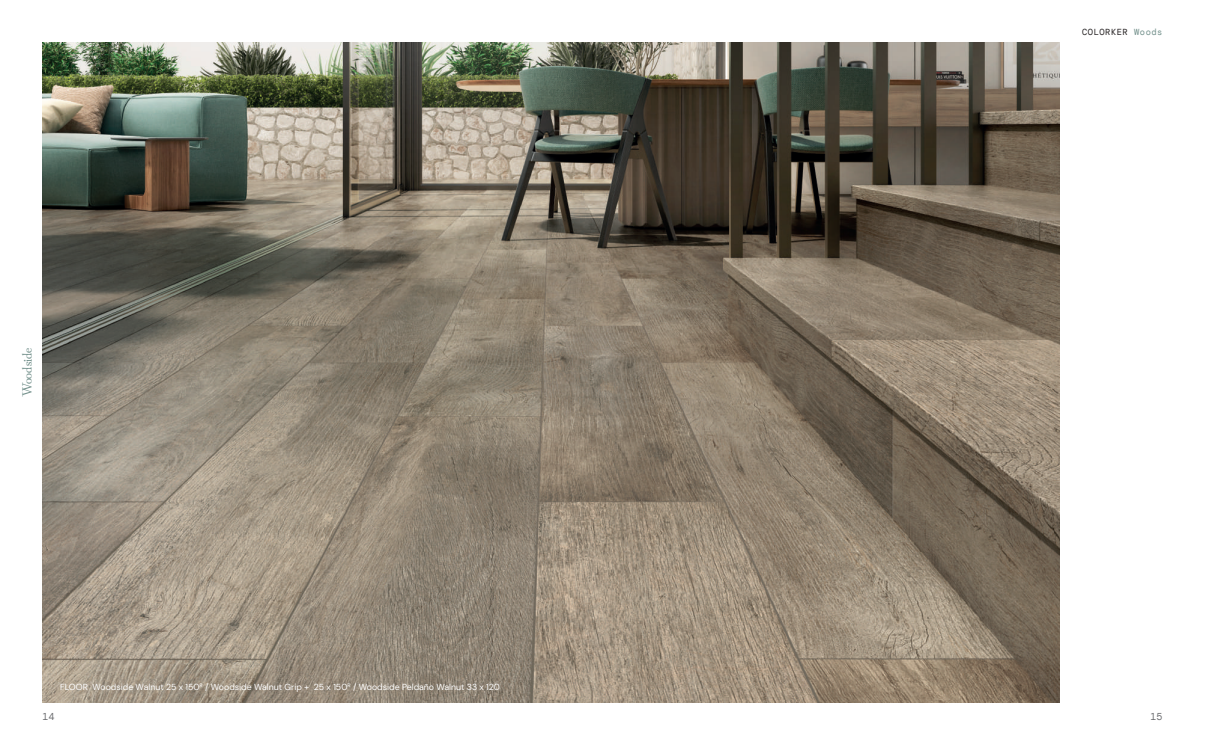
<style>
.page{position:relative;width:1205px;height:745px;background:#fff}
.page>*{position:absolute;margin:0;border:0;box-sizing:border-box;transform-origin:0 0}
.t1{font:13.75px "Hina Mincho";letter-spacing:.005em;color:#72908b}
.t2{font:10px "DM Mono";color:#6c6d70}
.t3{font:8.75px "DM Sans";color:#fff}
.t4{font:8.75px "DM Mono";letter-spacing:.06em;color:#231f20}
.s1{color:#72908b}
.s2{font-style:inherit}
</style>
<div class="page">
<img style="left:43px;top:43px;width:1016px;height:659px">
<p class="t4" style="left:1082px;top:26px;width:82px">COLORKER <span class="s1">Woods</span></p>
<h1 class="t1" style="left:18px;top:397px;width:51px;rotate:-90deg">Woodside</h1>
<p class="t3" style="left:60px;top:681px;width:441px">FLOOR Woodside Walnut <span class="s2">25</span> x <span class="s2">150</span><sup>R</sup> / Woodside Walnut Grip + <span class="s2">25</span> x <span class="s2">150</span><sup>R</sup> / Woodside Peldaño Walnut <span class="s2">33</span> x <span class="s2">120</span></p>
<p class="t2" style="left:43px;top:709px;width:13px">14</p>
<p class="t2" style="left:1150px;top:709px;width:13px">15</p>
</div>
